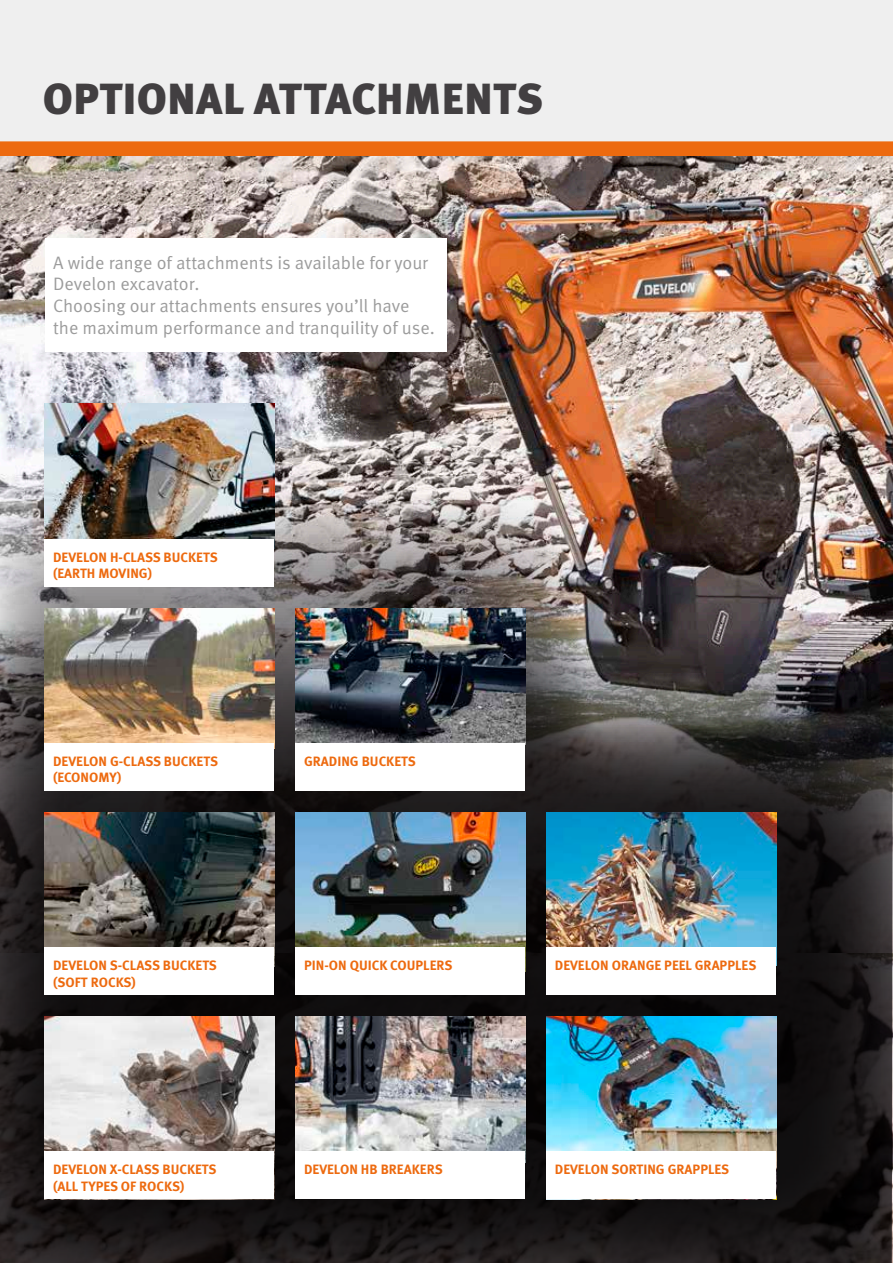
<style>
.page{position:relative;width:893px;height:1263px;background:#fff}
.page>*{position:absolute;margin:0;border:0;box-sizing:border-box;transform-origin:0 0}
.t1{font:900 43.5px "Meta Pro";letter-spacing:.01em;color:#423f41}
.t2{font:18px/21.6px "Meta Pro Norm";color:#9c9c9c}
.t3{font:700 13.5px/16.5px "Meta Pro";color:#ed6a0f}
</style>
<div class="page">
<div style="left:0;top:0;width:893px;height:141px;background:#efefef"></div>
<div style="left:0;top:141px;width:893px;height:15px;background:#ed6a0f"></div>
<img style="left:0;top:156px;width:893px;height:324px">
<img style="left:0;top:480px;width:893px;height:154px">
<svg style="left:0;top:634px;width:893px;height:629px;background:#272424"></svg>
<img style="left:296px;top:608px;width:229px;height:135px">
<div style="left:296px;top:743px;width:229px;height:48px;background:#fff"></div>
<img style="left:296px;top:812px;width:229px;height:135px">
<div style="left:296px;top:947px;width:229px;height:48px;background:#fff"></div>
<img style="left:296px;top:1016px;width:229px;height:135px">
<div style="left:296px;top:1151px;width:229px;height:48px;background:#fff"></div>
<img style="left:45px;top:608px;width:229px;height:135px">
<div style="left:45px;top:743px;width:229px;height:48px;background:#fff"></div>
<img style="left:45px;top:404px;width:229px;height:135px">
<div style="left:45px;top:539px;width:229px;height:48px;background:#fff"></div>
<img style="left:45px;top:812px;width:229px;height:135px">
<div style="left:45px;top:947px;width:229px;height:48px;background:#fff"></div>
<img style="left:45px;top:1016px;width:229px;height:135px">
<div style="left:45px;top:1151px;width:229px;height:48px;background:#fff"></div>
<img style="left:546px;top:812px;width:230px;height:135px">
<div style="left:546px;top:947px;width:230px;height:48px;background:#fff"></div>
<img style="left:546px;top:1016px;width:230px;height:135px">
<div style="left:546px;top:1151px;width:230px;height:48px;background:#fff"></div>
<div style="left:45px;top:238px;width:401px;height:114px;background:#fff"></div>
<h1 class="t1" style="left:43px;top:64px;width:502px">OPTIONAL ATTACHMENTS</h1>
<h2 class="t2" style="left:53px;top:251px;width:383px">A wide range of attachments is available for your Develon excavator.<br>Choosing our attachments ensures you’ll have the maximum performance and tranquility of use.</h2>
<p class="t3" style="left:53px;top:548px;width:166px">DEVELON H-CLASS BUCKETS (EARTH MOVING)</p>
<p class="t3" style="left:53px;top:752px;width:166px">DEVELON G-CLASS BUCKETS (ECONOMY)</p>
<p class="t3" style="left:304px;top:752px;width:113px">GRADING BUCKETS</p>
<p class="t3" style="left:53px;top:956px;width:165px">DEVELON S-CLASS BUCKETS (SOFT ROCKS)</p>
<p class="t3" style="left:304px;top:956px;width:150px">PIN-ON QUICK COUPLERS</p>
<p class="t3" style="left:555px;top:956px;width:203px">DEVELON ORANGE PEEL GRAPPLES</p>
<p class="t3" style="left:53px;top:1160px;width:165px">DEVELON X-CLASS BUCKETS (ALL TYPES OF ROCKS)</p>
<p class="t3" style="left:304px;top:1160px;width:140px">DEVELON HB BREAKERS</p>
<p class="t3" style="left:555px;top:1160px;width:176px">DEVELON SORTING GRAPPLES</p>
</div>
